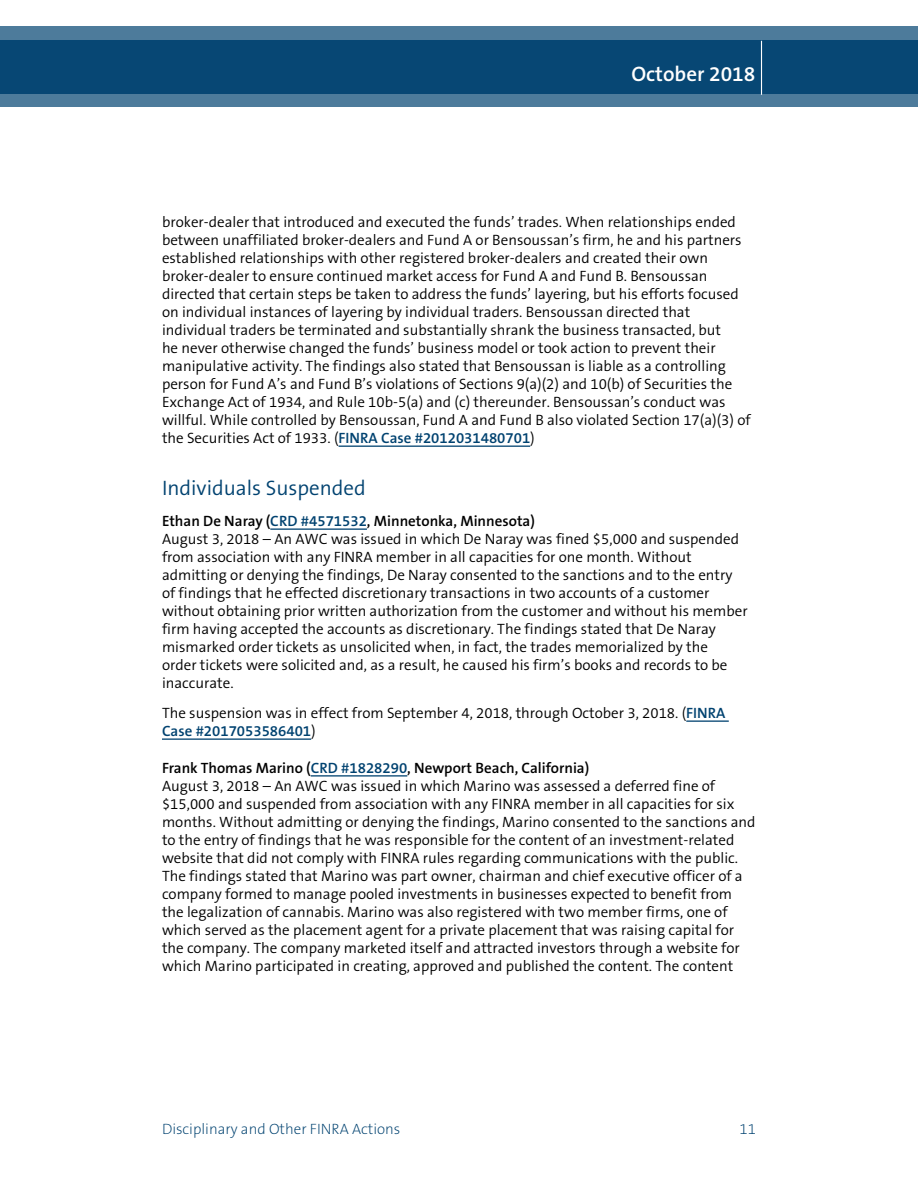
<style>
.page{position:relative;width:918px;height:1188px;background:#fff}
.page>*{position:absolute;margin:0;border:0;box-sizing:border-box;transform-origin:0 0}
.t1{font:300 21px "The Sans B4";color:#004270}
.t2{font:600 21px "The Sans B6";color:#fff}
.t3{font:300 15px/18px "The Sans B4";color:#000}
.t4{font:600 15px "The Sans B6";color:#000}
.t5{font:200 15px "The Sans B2";color:#004270}
.t6{font:600 15px "The Sans B6";color:#004270}
.s1{font-family:"The Sans B6";font-weight:600;color:#004270}
.s2{color:#004270}
.s3{font-family:"The Sans B4";font-weight:300;color:#000}
</style>
<div class="page">
<svg style="left:0;top:26px;width:918px;height:81px;background:#1e5881"></svg>
<hr style="left:761px;top:41px;width:1px;height:54px;background:#fff">
<hr style="left:339px;top:446px;width:191px;height:1px;background:#004270">
<hr style="left:270px;top:528px;width:97px;height:2px;background:#004270">
<hr style="left:686px;top:720px;width:43px;height:2px;background:#004270">
<hr style="left:162px;top:738px;width:149px;height:2px;background:#004270">
<hr style="left:311px;top:775px;width:96px;height:2px;background:#004270">
<h1 class="t2" style="left:631px;top:62px;width:125px">October 2018</h1>
<p class="t3" style="left:162px;top:213px;width:590px">broker-dealer that introduced and executed the funds’ trades. When relationships ended between unaffiliated broker-dealers and Fund A or Bensoussan’s firm, he and his partners established relationships with other registered broker-dealers and created their own broker-dealer to ensure continued market access for Fund A and Fund B. Bensoussan directed that certain steps be taken to address the funds’ layering, but his efforts focused on individual instances of layering by individual traders. Bensoussan directed that individual traders be terminated and substantially shrank the business transacted, but<br>he never otherwise changed the funds’ business model or took action to prevent their manipulative activity. The findings also stated that Bensoussan is liable as a controlling person for Fund A’s and Fund B’s violations of Sections 9(a)(2) and 10(b) of Securities the Exchange Act of 1934, and Rule 10b-5(a) and (c) thereunder. Bensoussan’s conduct was willful. While controlled by Bensoussan, Fund A and Fund B also violated Section 17(a)(3) of the Securities Act of 1933. (<span class="s1">FINRA Case #2012031480701</span>)</p>
<h1 class="t1" style="left:162px;top:477px;width:205px">Individuals Suspended</h1>
<p class="t4" style="left:162px;top:513px;width:375px">Ethan De Naray (<span class="s2">CRD #4571532</span>, Minnetonka, Minnesota)</p>
<p class="t3" style="left:162px;top:530px;width:587px">August 3, 2018 – An AWC was issued in which De Naray was fined $5,000 and suspended from association with any FINRA member in all capacities for one month. Without admitting or denying the findings, De Naray consented to the sanctions and to the entry of findings that he effected discretionary transactions in two accounts of a customer without obtaining prior written authorization from the customer and without his member firm having accepted the accounts as discretionary. The findings stated that De Naray mismarked order tickets as unsolicited when, in fact, the trades memorialized by the<br>order tickets were solicited and, as a result, he caused his firm’s books and records to be inaccurate.</p>
<p class="t3" style="left:162px;top:704px;width:565px">The suspension was in effect from September 4, 2018, through October 3, 2018. (<span class="s1">FINRA</span></p>
<p class="t6" style="left:162px;top:723px;width:155px">Case #2017053586401<span class="s3">)</span></p>
<p class="t4" style="left:162px;top:760px;width:429px">Frank Thomas Marino (<span class="s2">CRD #1828290</span>, Newport Beach, California)</p>
<p class="t3" style="left:162px;top:777px;width:595px">August 3, 2018 – An AWC was issued in which Marino was assessed a deferred fine of $15,000 and suspended from association with any FINRA member in all capacities for six months. Without admitting or denying the findings, Marino consented to the sanctions and to the entry of findings that he was responsible for the content of an investment-related website that did not comply with FINRA rules regarding communications with the public.<br>The findings stated that Marino was part owner, chairman and chief executive officer of a company formed to manage pooled investments in businesses expected to benefit from the legalization of cannabis. Marino was also registered with two member firms, one of which served as the placement agent for a private placement that was raising capital for the company. The company marketed itself and attracted investors through a website for which Marino participated in creating, approved and published the content. The content</p>
<p class="t5" style="left:162px;top:1121px;width:240px">Disciplinary and Other FINRA Actions</p>
<p class="t5" style="left:740px;top:1121px;width:18px">11</p>
</div>
